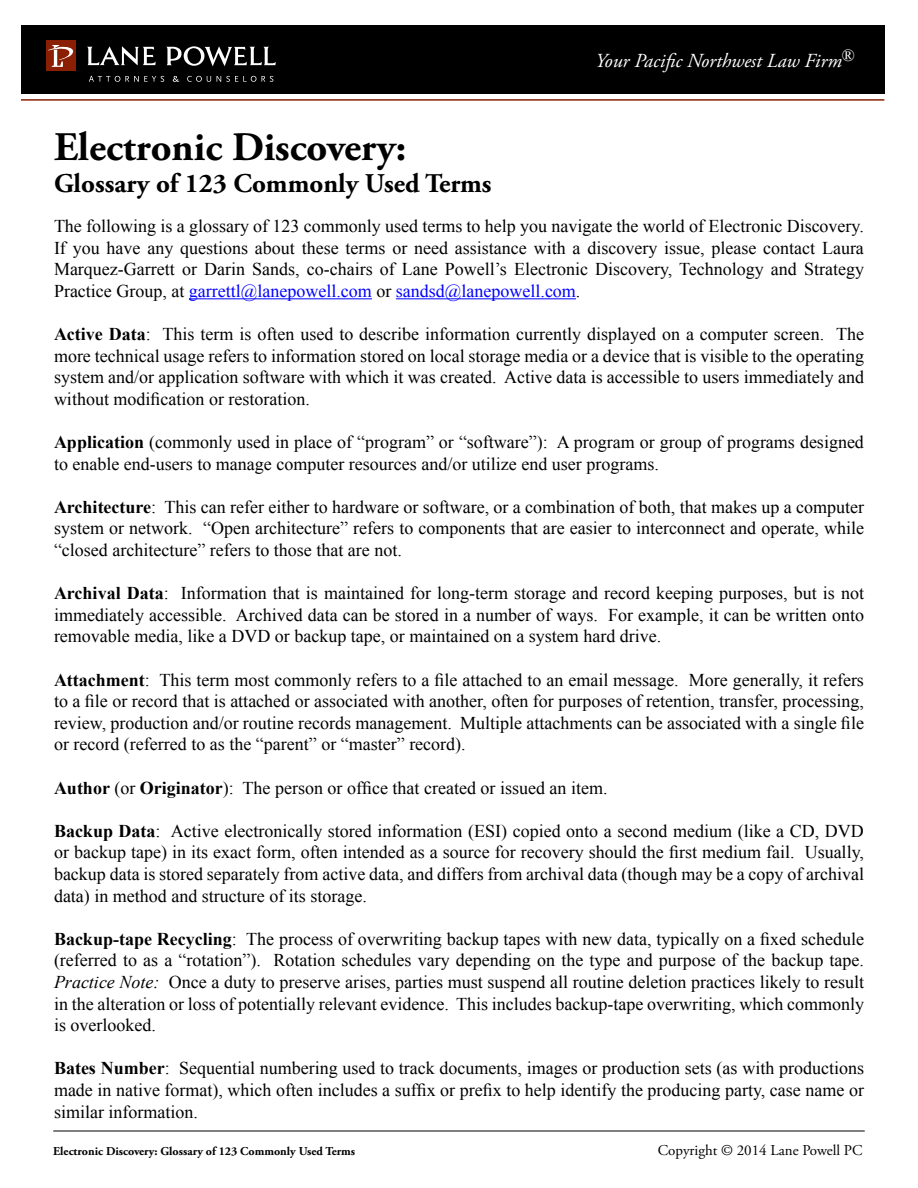
<style>
.page{position:relative;width:918px;height:1188px;background:#fff}
.page>*{position:absolute;margin:0;border:0;box-sizing:border-box;transform-origin:0 0}
.t1{font:700 40.5px "Adobe Garamond Pro";color:#000}
.t2{font:700 27px "Adobe Garamond Pro";color:#000}
.t3{font:italic 19.95px "Adobe Garamond Pro";color:#fff}
.t4{font:18px/21.6px "Times New Roman";color:#000;text-align:justify}
.t5{font:15px "Adobe Garamond Pro";color:#000}
.t6{font:700 12px "Adobe Garamond Pro";color:#000}
.s1{color:#00f}
.s2{font-weight:700}
.s3{font-style:italic}
</style>
<div class="page">
<hr style="left:53px;top:1131px;width:812px;height:1px;background:#000">
<hr style="left:189px;top:298px;width:183px;height:1px;background:#00f">
<hr style="left:396px;top:298px;width:180px;height:1px;background:#00f">
<div style="left:21px;top:26px;width:863px;height:68px;background:#000"></div>
<hr style="left:21px;top:99px;width:863px;height:2px;background:#8a1f03">
<div style="left:46px;top:41px;width:30px;height:30px;background:#8a1f03"></div>
<svg style="left:87px;top:46px;width:69px;height:19px"></svg>
<svg style="left:166px;top:46px;width:110px;height:20px"></svg>
<svg style="left:48px;top:45px;width:25px;height:22px"></svg>
<svg style="left:89px;top:76px;width:184px;height:6px"></svg>
<p class="t3" style="left:595px;top:49px;width:261px">Your Pacific Northwest Law Firm<sup>®</sup></p>
<h1 class="t1" style="left:54px;top:124px;width:354px">Electronic Discovery:</h1>
<h2 class="t2" style="left:54px;top:168px;width:439px">Glossary of 123 Commonly Used Terms</h2>
<p class="t4" style="left:54px;top:215px;width:812px">The following is a glossary of 123 commonly used terms to help you navigate the world of Electronic Discovery.<br>If you have any questions about these terms or need assistance with a discovery issue, please contact Laura Marquez-Garrett or Darin Sands, co-chairs of Lane Powell’s Electronic Discovery, Technology and Strategy Practice Group, at <span class="s1">garrettl@lanepowell.com</span> or <span class="s1">sandsd@lanepowell.com</span>.</p>
<p class="t4" style="left:54px;top:323px;width:812px"><span class="s2">Active Data</span>: This term is often used to describe information currently displayed on a computer screen. The more technical usage refers to information stored on local storage media or a device that is visible to the operating system and/or application software with which it was created. Active data is accessible to users immediately and without modification or restoration.</p>
<p class="t4" style="left:54px;top:431px;width:811px"><span class="s2">Application</span> (commonly used in place of “program” or “software”): A program or group of programs designed to enable end-users to manage computer resources and/or utilize end user programs.</p>
<p class="t4" style="left:54px;top:496px;width:812px"><span class="s2">Architecture</span>: This can refer either to hardware or software, or a combination of both, that makes up a computer system or network. “Open architecture” refers to components that are easier to interconnect and operate, while “closed architecture” refers to those that are not.</p>
<p class="t4" style="left:54px;top:582px;width:812px"><span class="s2">Archival Data</span>: Information that is maintained for long-term storage and record keeping purposes, but is not immediately accessible. Archived data can be stored in a number of ways. For example, it can be written onto removable media, like a DVD or backup tape, or maintained on a system hard drive.</p>
<p class="t4" style="left:54px;top:669px;width:812px"><span class="s2">Attachment</span>: This term most commonly refers to a file attached to an email message. More generally, it refers to a file or record that is attached or associated with another, often for purposes of retention, transfer, processing, review, production and/or routine records management. Multiple attachments can be associated with a single file or record (referred to as the “parent” or “master” record).</p>
<p class="t4" style="left:54px;top:777px;width:555px"><span class="s2">Author</span> (or <span class="s2">Originator</span>): The person or office that created or issued an item.</p>
<p class="t4" style="left:54px;top:820px;width:812px"><span class="s2">Backup Data</span>: Active electronically stored information (ESI) copied onto a second medium (like a CD, DVD or backup tape) in its exact form, often intended as a source for recovery should the first medium fail. Usually, backup data is stored separately from active data, and differs from archival data (though may be a copy of archival data) in method and structure of its storage.</p>
<p class="t4" style="left:54px;top:928px;width:812px"><span class="s2">Backup-tape Recycling</span>: The process of overwriting backup tapes with new data, typically on a fixed schedule (referred to as a “rotation”). Rotation schedules vary depending on the type and purpose of the backup tape.<br><span class="s3">Practice Note:</span> Once a duty to preserve arises, parties must suspend all routine deletion practices likely to result in the alteration or loss of potentially relevant evidence. This includes backup-tape overwriting, which commonly is overlooked.</p>
<p class="t4" style="left:54px;top:1057px;width:812px"><span class="s2">Bates Number</span>: Sequential numbering used to track documents, images or production sets (as with productions made in native format), which often includes a suffix or prefix to help identify the producing party, case name or similar information.</p>
<p class="t6" style="left:53px;top:1144px;width:303px">Electronic Discovery: Glossary of 123 Commonly Used Terms</p>
<p class="t5" style="left:658px;top:1142px;width:206px">Copyright © 2014 Lane Powell PC</p>
</div>
